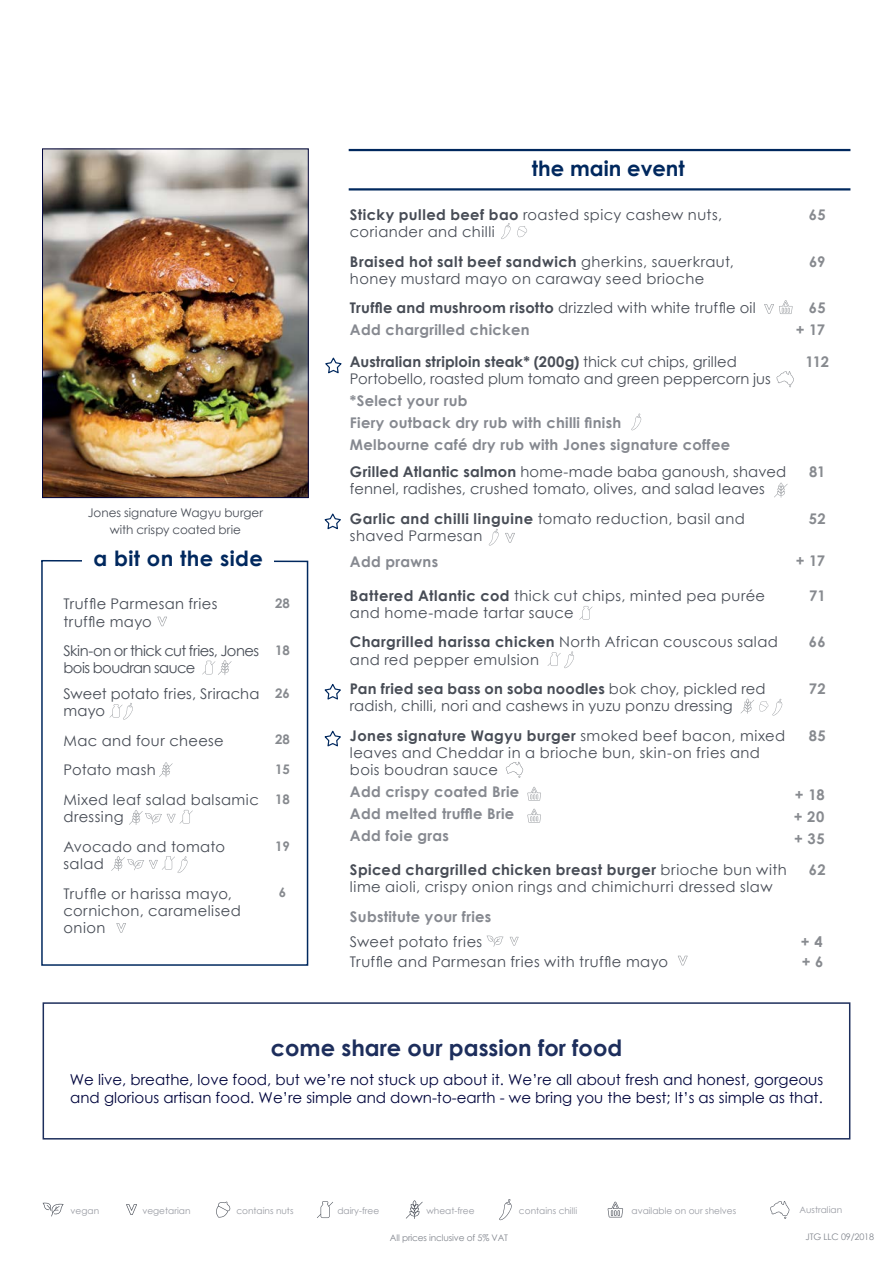
<style>
.page{position:relative;width:893px;height:1263px;background:#fff}
.page>*{position:absolute;margin:0;border:0;box-sizing:border-box;transform-origin:0 0}
.t1{font:700 22.5px "Century Gothic";color:#1d2e5c}
.t2{font:700 21px "Century Gothic";letter-spacing:.02em;color:#00285e}
.t3{font:700 21px "Century Gothic";color:#00285e}
.t4{font:15px/18px "Century Gothic";color:#00053d}
.t5{font:14.7px/17.2px "Century Gothic";letter-spacing:.025em;color:#474c55}
.t6{font:14.7px/17.2px "Century Gothic";letter-spacing:.02em;color:#484d56}
.t7{font:700 14.7px/22px "Century Gothic";letter-spacing:.02em;color:#868990}
.t8{font:700 14.7px/32px "Century Gothic";letter-spacing:.02em;color:#484d56}
.t9{font:14.7px "Century Gothic";color:#484d56}
.t10{font:14.7px/17.2px "Century Gothic";letter-spacing:-.035em;color:#474c55}
.t11{font:700 14.7px/19.8px "Century Gothic";letter-spacing:.015em;color:#878a8f}
.t12{font:700 13.2px "Century Gothic";color:#878a8f}
.t13{font:12px/17.2px "Century Gothic";color:#474c55;text-align:center}
.t14{font:9px "Century Gothic";color:#92959d}
.t15{font:9px "Century Gothic";letter-spacing:-.015em;color:#81858d}
.t16{font:9px "Century Gothic";color:#92959c}
.s1{font-weight:700}
.s2{color:#868990}
.s3{font-weight:400}
</style>
<div class="page">
<svg style="left:41px;top:560px;width:268px;height:406px"></svg>
<svg style="left:579px;top:606px;width:13px;height:14px"></svg>
<div style="left:43px;top:1002px;width:807px;height:137px;border:2px solid #1d2e5c"></div>
<svg style="left:631px;top:413px;width:11px;height:17px"></svg>
<svg style="left:324px;top:684px;width:17px;height:16px"></svg>
<svg style="left:324px;top:513px;width:17px;height:17px"></svg>
<svg style="left:325px;top:357px;width:17px;height:17px"></svg>
<img style="left:44px;top:151px;width:262px;height:345px">
<div style="left:42px;top:149px;width:266px;height:349px;border:1px solid #00053d"></div>
<svg style="left:774px;top:483px;width:14px;height:15px"></svg>
<svg style="left:501px;top:223px;width:10px;height:16px"></svg>
<svg style="left:517px;top:226px;width:10px;height:11px"></svg>
<svg style="left:489px;top:529px;width:10px;height:16px"></svg>
<svg style="left:505px;top:533px;width:10px;height:10px"></svg>
<svg style="left:548px;top:651px;width:26px;height:17px"></svg>
<svg style="left:741px;top:698px;width:42px;height:17px"></svg>
<svg style="left:486px;top:935px;width:18px;height:12px"></svg>
<svg style="left:510px;top:937px;width:9px;height:8px"></svg>
<svg style="left:678px;top:956px;width:10px;height:9px"></svg>
<svg style="left:776px;top:371px;width:18px;height:16px"></svg>
<svg style="left:324px;top:730px;width:17px;height:17px"></svg>
<svg style="left:764px;top:300px;width:29px;height:14px"></svg>
<svg style="left:157px;top:617px;width:10px;height:9px"></svg>
<svg style="left:202px;top:660px;width:30px;height:15px"></svg>
<svg style="left:129px;top:810px;width:64px;height:15px"></svg>
<svg style="left:111px;top:856px;width:77px;height:17px"></svg>
<svg style="left:110px;top:703px;width:23px;height:17px"></svg>
<svg style="left:159px;top:762px;width:14px;height:15px"></svg>
<svg style="left:116px;top:923px;width:10px;height:10px"></svg>
<div style="left:82px;top:545px;width:192px;height:26px;background:#fff"></div>
<svg style="left:506px;top:762px;width:17px;height:16px"></svg>
<svg style="left:527px;top:787px;width:14px;height:14px"></svg>
<svg style="left:527px;top:809px;width:14px;height:14px"></svg>
<hr style="left:349px;top:149px;width:501px;height:2px;background:#00285e">
<hr style="left:349px;top:188px;width:501px;height:3px;background:#00285e">
<svg style="left:317px;top:1201px;width:16px;height:17px"></svg>
<svg style="left:406px;top:1200px;width:17px;height:19px"></svg>
<svg style="left:126px;top:1204px;width:11px;height:11px"></svg>
<svg style="left:43px;top:1202px;width:21px;height:14px"></svg>
<svg style="left:608px;top:1202px;width:15px;height:15px"></svg>
<svg style="left:216px;top:1201px;width:14px;height:16px"></svg>
<svg style="left:499px;top:1199px;width:13px;height:21px"></svg>
<svg style="left:770px;top:1201px;width:19px;height:18px"></svg>
<h2 class="t3" style="left:532px;top:153px;width:154px">the main event</h2>
<p class="t13" style="left:88px;top:503px;width:177px">Jones signature Wagyu burger with crispy coated brie</p>
<h2 class="t2" style="left:94px;top:543px;width:171px">a bit on the side</h2>
<p class="t5" style="left:63px;top:595px;width:155px">Truffle Parmesan fries</p>
<p class="t6" style="left:63px;top:612px;width:90px">truffle mayo</p>
<p class="t12" style="left:275px;top:593px;width:16px">28</p>
<p class="t10" style="left:63px;top:642px;width:197px">Skin-on or thick cut fries, Jones bois boudran sauce</p>
<p class="t12" style="left:275px;top:640px;width:16px">18</p>
<p class="t5" style="left:63px;top:684px;width:197px">Sweet potato fries, Sriracha mayo</p>
<p class="t12" style="left:275px;top:683px;width:16px">26</p>
<p class="t5" style="left:63px;top:731px;width:162px">Mac and four cheese</p>
<p class="t12" style="left:275px;top:729px;width:16px">28</p>
<p class="t5" style="left:63px;top:761px;width:94px">Potato mash</p>
<p class="t12" style="left:275px;top:759px;width:16px">15</p>
<p class="t5" style="left:63px;top:791px;width:197px">Mixed leaf salad balsamic dressing</p>
<p class="t12" style="left:275px;top:789px;width:16px">18</p>
<p class="t5" style="left:63px;top:838px;width:163px">Avocado and tomato salad</p>
<p class="t12" style="left:275px;top:836px;width:16px">19</p>
<p class="t5" style="left:63px;top:884px;width:179px">Truffle or harissa mayo, cornichon, caramelised onion</p>
<p class="t12" style="left:279px;top:883px;width:9px">6</p>
<p class="t5" style="left:350px;top:206px;width:374px"><span class="s1">Sticky pulled beef bao</span> roasted spicy cashew nuts, coriander and chilli</p>
<p class="t11" style="left:809px;top:204px;width:18px">65</p>
<p class="t5" style="left:350px;top:253px;width:385px"><span class="s1">Braised hot salt beef sandwich</span> gherkins, sauerkraut, honey mustard mayo on caraway seed brioche</p>
<p class="t11" style="left:809px;top:251px;width:18px">69</p>
<p class="t5" style="left:350px;top:299px;width:407px"><span class="s1">Truffle and mushroom risotto</span> drizzled with white truffle oil</p>
<p class="t11" style="left:809px;top:298px;width:18px">65</p>
<p class="t8" style="left:350px;top:313px;width:388px"><span class="s2">Add chargrilled chicken<br></span>Australian striploin steak* (200g) <span class="s3">thick cut chips, grilled</span></p>
<p class="t9" style="left:350px;top:368px;width:422px">Portobello, roasted plum tomato and green peppercorn jus</p>
<p class="t7" style="left:350px;top:389px;width:382px">*Select your rub<br>Fiery outback dry rub with chilli finish<br>Melbourne café dry rub with Jones signature coffee</p>
<p class="t11" style="left:796px;top:319px;width:31px">+ 17</p>
<p class="t11" style="left:805px;top:351px;width:25px">112</p>
<p class="t5" style="left:350px;top:463px;width:438px"><span class="s1">Grilled Atlantic salmon</span> home-made baba ganoush, shaved fennel, radishes, crushed tomato, olives, and salad leaves</p>
<p class="t11" style="left:809px;top:461px;width:18px">81</p>
<p class="t6" style="left:350px;top:510px;width:396px"><span class="s1">Garlic and chilli linguine</span> tomato reduction, basil and shaved Parmesan</p>
<p class="t11" style="left:809px;top:508px;width:18px">52</p>
<p class="t7" style="left:350px;top:549px;width:90px">Add prawns</p>
<p class="t5" style="left:350px;top:586px;width:417px"><span class="s1">Battered Atlantic cod</span> thick cut chips, minted pea purée and home-made tartar sauce</p>
<p class="t11" style="left:809px;top:585px;width:18px">71</p>
<p class="t5" style="left:350px;top:633px;width:429px"><span class="s1">Chargrilled harissa chicken</span> North African couscous salad and red pepper emulsion</p>
<p class="t11" style="left:809px;top:631px;width:18px">66</p>
<p class="t6" style="left:350px;top:680px;width:417px"><span class="s1">Pan fried sea bass on soba noodles</span> bok choy, pickled red radish, chilli, nori and cashews in yuzu ponzu dressing</p>
<p class="t11" style="left:809px;top:678px;width:18px">72</p>
<p class="t6" style="left:350px;top:727px;width:437px"><span class="s1">Jones signature Wagyu burger</span> smoked beef bacon, mixed leaves and Cheddar in a brioche bun, skin-on fries and bois boudran sauce</p>
<p class="t7" style="left:350px;top:780px;width:171px">Add crispy coated Brie<br>Add melted truffle Brie<br>Add foie gras</p>
<p class="t11" style="left:796px;top:551px;width:31px">+ 17</p>
<p class="t11" style="left:809px;top:725px;width:19px">85</p>
<p class="t11" style="left:795px;top:784px;width:31px">+ 18</p>
<p class="t11" style="left:794px;top:828px;width:32px">+ 35</p>
<p class="t11" style="left:794px;top:806px;width:32px">+ 20</p>
<p class="t5" style="left:350px;top:861px;width:438px"><span class="s1">Spiced chargrilled chicken breast burger</span> brioche bun with lime aioli, crispy onion rings and chimichurri dressed slaw</p>
<p class="t11" style="left:809px;top:859px;width:18px">62</p>
<p class="t7" style="left:350px;top:904px;width:143px">Substitute your fries</p>
<p class="t5" style="left:350px;top:932px;width:320px;line-height:19.5px">Sweet potato fries<br>Truffle and Parmesan fries with truffle mayo</p>
<p class="t11" style="left:801px;top:931px;width:24px">+ 4 + 6</p>
<h1 class="t1" style="left:271px;top:1031px;width:353px">come share our passion for food</h1>
<p class="t4" style="left:70px;top:1070px;width:755px">We live, breathe, love food, but we’re not stuck up about it. We’re all about fresh and honest, gorgeous and glorious artisan food. We’re simple and down-to-earth - we bring you the best; It’s as simple as that.</p>
<p class="t14" style="left:71px;top:1204px;width:30px">vegan</p>
<p class="t14" style="left:142px;top:1204px;width:50px">vegetarian</p>
<p class="t16" style="left:236px;top:1204px;width:59px">contains nuts</p>
<p class="t14" style="left:337px;top:1204px;width:43px">dairy-free</p>
<p class="t14" style="left:426px;top:1204px;width:50px">wheat-free</p>
<p class="t14" style="left:519px;top:1204px;width:60px">contains chilli</p>
<p class="t14" style="left:632px;top:1204px;width:106px">available on our shelves</p>
<p class="t14" style="left:799px;top:1203px;width:44px">Australian</p>
<p class="t15" style="left:390px;top:1231px;width:120px">All prices inclusive of 5% VAT</p>
<p class="t15" style="left:806px;top:1231px;width:70px">JTG LLC 09/2018</p>
</div>
